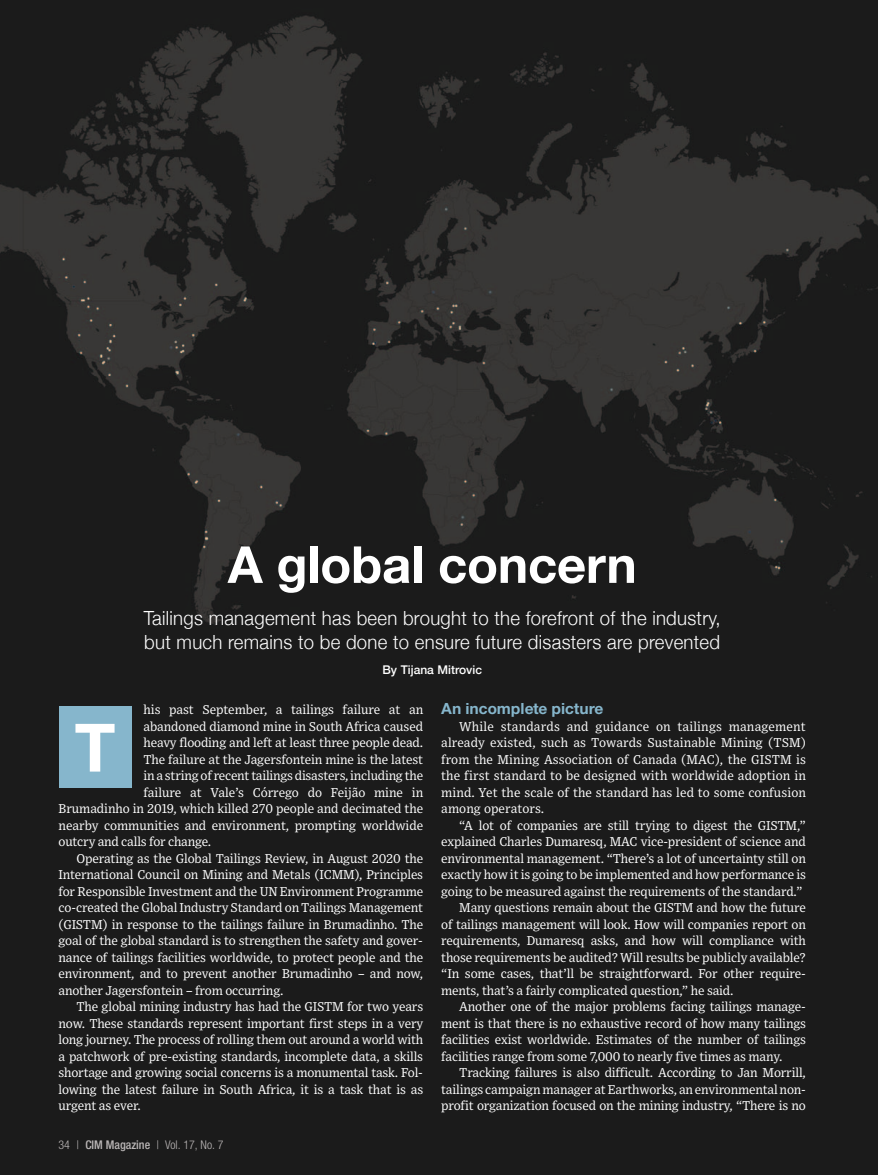
<style>
.page{position:relative;width:878px;height:1175px;background:#fff}
.page>*{position:absolute;margin:0;border:0;box-sizing:border-box;transform-origin:0 0}
.t1{font:700 66.75px "Helvetica Neue";color:#fff}
.t2{font:700 51px "Helvetica Neue";letter-spacing:-.005em;color:#fff}
.t3{font:300 19.5px/24px "Helvetica Neue";letter-spacing:.015em;color:#fff;scale:.95 1}
.t4{font:700 16.5px "Nimbus Sans Novus T";color:#86b6cc}
.t5{font:12.75px/16.5px "Exchange";letter-spacing:-.015em;color:#fff;text-align:justify}
.t6{font:300 condensed 12px "Helvetica Neue";color:#bbb7b7}
.t7{font:500 12px "Helvetica Neue";color:#fff}
.s1{font-weight:500}
</style>
<div class="page">
<img style="left:0;top:0;width:878px;height:1174px">
<div style="left:58px;top:706px;width:73px;height:82px;background:#86b6cc"></div>
<p class="t2" style="left:228px;top:533px;width:410px">A global concern</p>
<p class="t3" style="left:144px;top:605px;width:609px">Tailings management has been brought to the forefront of the industry, but much remains to be done to ensure future disasters are prevented</p>
<p class="t7" style="left:382px;top:662px;width:101px">By Tijana Mitrovic</p>
<p class="t5" style="left:143px;top:702px;width:281px">his past September, a tailings failure at an</p>
<p class="t5" style="left:143px;top:719px;width:281px">abandoned diamond mine in South Africa caused</p>
<p class="t5" style="left:143px;top:735px;width:281px">heavy flooding and left at least three people dead.</p>
<p class="t5" style="left:143px;top:752px;width:281px">The failure at the Jagersfontein mine is the latest</p>
<p class="t5" style="left:143px;top:768px;width:281px">in a string of recent tailings disasters, including the</p>
<p class="t5" style="left:143px;top:785px;width:281px">failure at Vale’s Córrego do Feijão mine in</p>
<p class="t5" style="left:58px;top:801px;width:366px">Brumadinho in 2019, which killed 270 people and decimated the</p>
<p class="t5" style="left:58px;top:818px;width:366px">nearby communities and environment, prompting worldwide</p>
<p class="t5" style="left:58px;top:834px;width:154px">outcry and calls for change.</p>
<p class="t5" style="left:58px;top:851px;width:366px;text-indent:18px">Operating as the Global Tailings Review, in August 2020 the International Council on Mining and Metals (ICMM), Principles for Responsible Investment and the UN Environment Programme co-created the Global Industry Standard on Tailings Management (GISTM) in response to the tailings failure in Brumadinho. The goal of the global standard is to strengthen the safety and gover&shy;nance of tailings facilities worldwide, to protect people and the environment, and to prevent another Brumadinho – and now, another Jagersfontein – from occurring.</p>
<p class="t5" style="left:58px;top:999px;width:366px;text-indent:18px">The global mining industry has had the GISTM for two years now. These standards represent important first steps in a very long journey. The process of rolling them out around a world with a patchwork of pre-existing standards, incomplete data, a skills shortage and growing social concerns is a monumental task. Fol&shy;lowing the latest failure in South Africa, it is a task that is as urgent as ever.</p>
<p class="t6" style="left:58px;top:1140px;width:166px">34 | <span class="s1">CIM Magazine</span> | Vol. 17, No. 7</p>
<p class="t1" style="left:75px;top:706px;width:42px">T</p>
<p class="t4" style="left:441px;top:703px;width:164px">An incomplete picture</p>
<p class="t5" style="left:441px;top:719px;width:366px;text-indent:18px">While standards and guidance on tailings management already existed, such as Towards Sustainable Mining (TSM) from the Mining Association of Canada (MAC), the GISTM is the first standard to be designed with worldwide adoption in mind. Yet the scale of the standard has led to some confusion among operators.</p>
<p class="t5" style="left:441px;top:818px;width:366px;text-indent:18px">“A lot of companies are still trying to digest the GISTM,” explained Charles Dumaresq, MAC vice-president of science and environmental management. “There’s a lot of uncertainty still on exactly how it is going to be implemented and how performance is going to be measured against the requirements of the standard.”</p>
<p class="t5" style="left:441px;top:900px;width:366px;text-indent:18px">Many questions remain about the GISTM and how the future of tailings management will look. How will companies report on requirements, Dumaresq asks, and how will compliance with those requirements be audited? Will results be publicly available? “In some cases, that’ll be straightforward. For other require&shy;ments, that’s a fairly complicated question,” he said.</p>
<p class="t5" style="left:441px;top:999px;width:366px;text-indent:18px">Another one of the major problems facing tailings manage&shy;ment is that there is no exhaustive record of how many tailings facilities exist worldwide. Estimates of the number of tailings facilities range from some 7,000 to nearly five times as many.</p>
<p class="t5" style="left:441px;top:1065px;width:366px;text-indent:18px">Tracking failures is also difficult. According to Jan Morrill, tailings campaign manager at Earthworks, an environmental non&shy;profit organization focused on the mining industry, “There is no</p>
</div>
